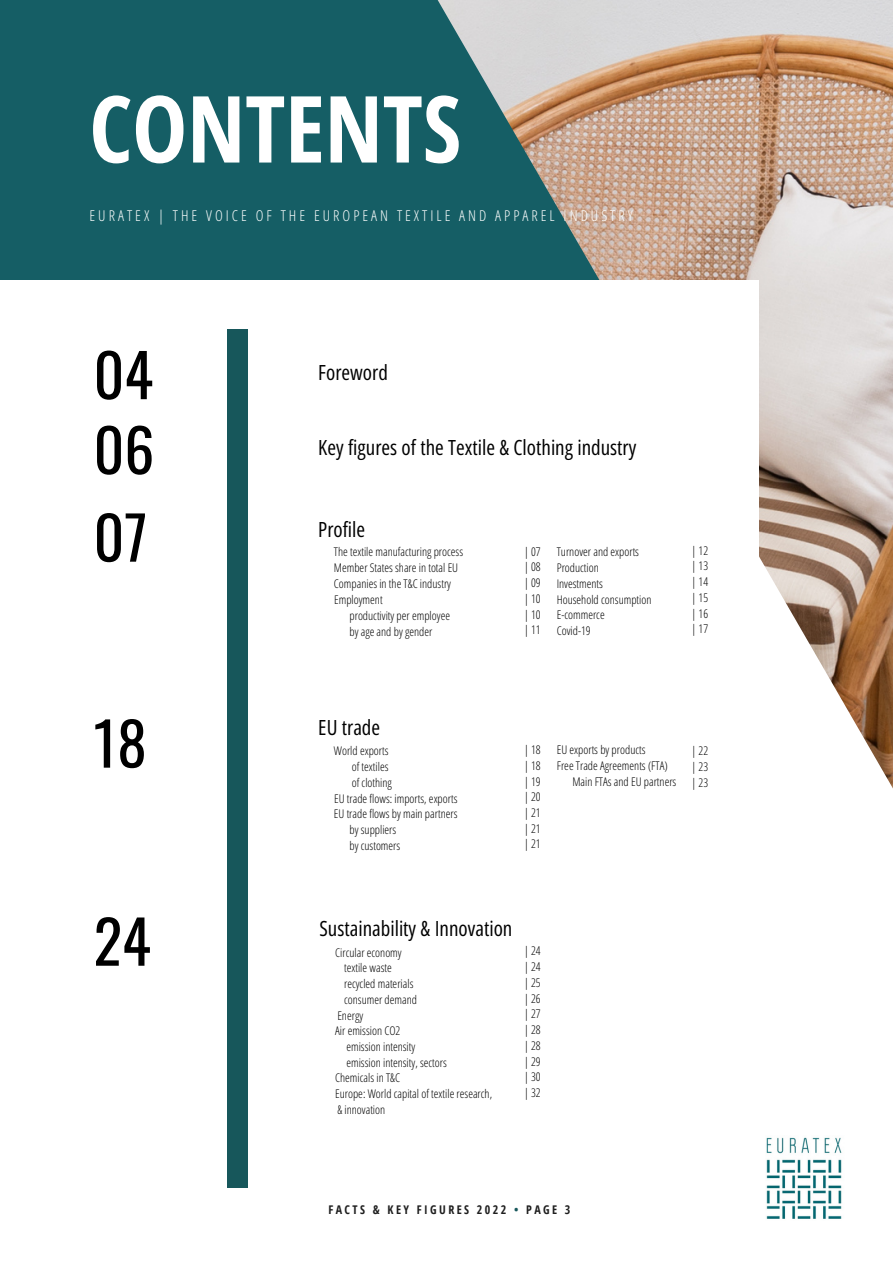
<style>
.page{position:relative;width:893px;height:1264px;background:#fff}
.page>*{position:absolute;margin:0;border:0;box-sizing:border-box;transform-origin:0 0}
.t1{font:700 92.55px "Open Sans Condensed";color:#fff}
.t2{font:59.55px/75px "Oswald";color:#000}
.t3{font:21px "Open Sans Hebrew Condensed";color:#000}
.t4{font:300 15px "Open Sans Hebrew Condensed";letter-spacing:.2em;color:#fdfffe}
.t5{font:300 12px/15.8px "Open Sans Hebrew Condensed";color:#000;text-align:justify}
.t6{font:700 12px "Open Sans Condensed";letter-spacing:.2em;color:#1e1e1e}
.s1{color:#17575b}
</style>
<div class="page">
<div style="left:0;top:0;width:892px;height:292px;background:#155e65"></div>
<img style="left:437px;top:0;width:455px;height:787px">
<div style="left:0;top:280px;width:758px;height:869px;background:#fff"></div>
<div style="left:227px;top:330px;width:20px;height:857px;background:#17575b"></div>
<img style="left:766px;top:1137px;width:76px;height:82px">
<h1 class="t1" style="left:89px;top:64px;width:373px">CONTENTS</h1>
<p class="t4" style="left:89px;top:205px;width:544px">EURATEX | THE VOICE OF THE EUROPEAN TEXTILE AND APPAREL INDUSTRY</p>
<h2 class="t2" style="left:94px;top:335px;width:62px">04<br>06</h2>
<h2 class="t2" style="left:94px;top:497px;width:55px">07</h2>
<h2 class="t2" style="left:94px;top:703px;width:55px">18</h2>
<h2 class="t2" style="left:94px;top:901px;width:59px">24</h2>
<h3 class="t3" style="left:318px;top:359px;width:71px">Foreword</h3>
<h3 class="t3" style="left:318px;top:434px;width:319px">Key figures of the Textile &amp; Clothing industry</h3>
<h3 class="t3" style="left:318px;top:516px;width:48px">Profile</h3>
<p class="t5" style="left:334px;top:543px;width:131px;text-align:left">The textile manufacturing process<br>Member States share in total EU<br>Companies in the T&amp;C industry<br>Employment</p>
<p class="t5" style="left:349px;top:607px;width:102px">productivity per employee by age and by gender</p>
<p class="t5" style="left:524px;top:543px;width:18px">|07 |08 |09 |10 |10 |11</p>
<p class="t5" style="left:691px;top:542px;width:18px">|12 |13 |14 |15 |16 |17</p>
<p class="t5" style="left:556px;top:544px;width:96px;text-align:left">Turnover and exports<br>Production<br>Investments<br>Household consumption<br>E-commerce<br>Covid-19</p>
<h3 class="t3" style="left:318px;top:715px;width:63px">EU trade</h3>
<p class="t5" style="left:334px;top:742px;width:56px">World exports</p>
<p class="t5" style="left:352px;top:758px;width:38px">of textiles</p>
<p class="t5" style="left:352px;top:774px;width:42px">of clothing</p>
<p class="t5" style="left:334px;top:790px;width:125px">EU trade flows: imports, exports</p>
<p class="t5" style="left:334px;top:805px;width:125px">EU trade flows by main partners</p>
<p class="t5" style="left:349px;top:821px;width:48px">by suppliers</p>
<p class="t5" style="left:349px;top:837px;width:52px">by customers</p>
<p class="t5" style="left:524px;top:741px;width:18px">|18 |18 |19 |20 |21 |21 |21</p>
<p class="t5" style="left:691px;top:742px;width:18px">|22 |23 |23</p>
<p class="t5" style="left:556px;top:741px;width:90px">EU exports by products</p>
<p class="t5" style="left:556px;top:757px;width:112px">Free Trade Agreements (FTA)</p>
<p class="t5" style="left:572px;top:773px;width:105px">Main FTAs and EU partners</p>
<h3 class="t3" style="left:319px;top:916px;width:194px">Sustainability &amp; Innovation</h3>
<p class="t5" style="left:335px;top:944px;width:68px">Circular economy</p>
<p class="t5" style="left:344px;top:959px;width:49px">textile waste</p>
<p class="t5" style="left:344px;top:975px;width:71px">recycled materials</p>
<p class="t5" style="left:344px;top:991px;width:74px">consumer demand</p>
<p class="t5" style="left:337px;top:1006px;width:27px">Energy</p>
<p class="t5" style="left:335px;top:1022px;width:67px">Air emission CO2</p>
<p class="t5" style="left:346px;top:1038px;width:70px">emission intensity</p>
<p class="t5" style="left:346px;top:1054px;width:102px">emission intensity, sectors</p>
<p class="t5" style="left:335px;top:1069px;width:66px">Chemicals in T&amp;C</p>
<p class="t5" style="left:335px;top:1085px;width:158px">Europe: World capital of textile research,</p>
<p class="t5" style="left:337px;top:1101px;width:49px">&amp; innovation</p>
<p class="t5" style="left:524px;top:942px;width:18px">|24 |24 |25 |26 |27 |28 |28 |29 |30 |32</p>
<p class="t6" style="left:328px;top:1201px;width:243px">FACTS &amp; KEY FIGURES 2022 <span class="s1">•</span> PAGE 3</p>
</div>
